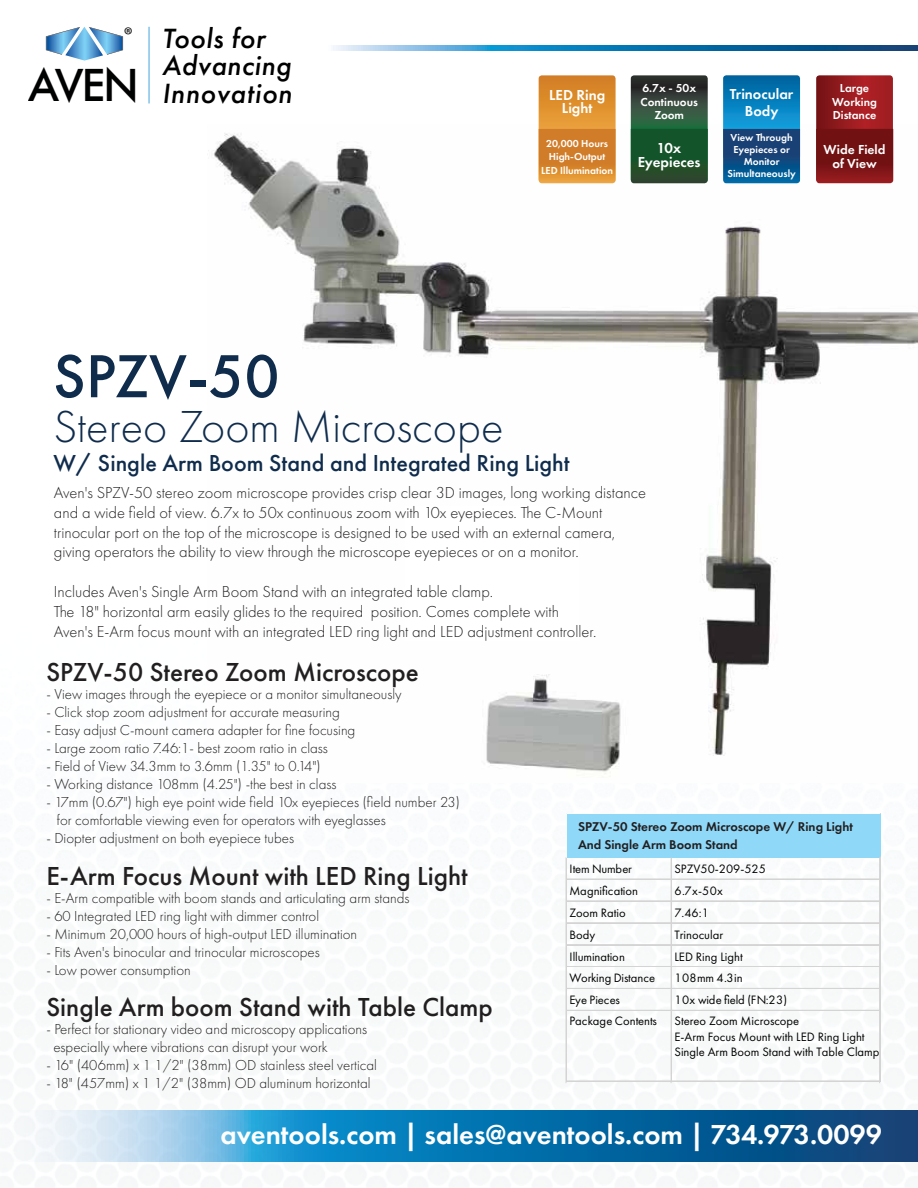
<style>
.page{position:relative;width:918px;height:1188px;background:#fff}
.page>*{position:absolute;margin:0;border:0;box-sizing:border-box;transform-origin:0 0}
.t1{font:500 63px "Futura PT";color:#0f2c4d}
.t2{font:300 46.5px "Futura PT";color:#0f2c4d}
.t3{font:italic 500 28.95px "Futura PT";letter-spacing:.02em;color:#000101}
.t4{font:600 28.5px "Futura PT";color:#fff}
.t5{font:500 27px "Futura PT";color:#221f20}
.t6{font:500 24px "Futura PT";color:#0f2c4d}
.t7{font:21.45px "Myriad Pro";color:#000101}
.t8{font:300 16.5px/19.8px "Futura PT";color:#221f20}
.t9{font:300 15px/18px "Futura PT";color:#221f20}
.t10{font:600 15px/13.5px "Futura PT";color:#fff;text-align:center}
.t11{font:600 13.5px/13.5px "Futura PT";color:#fff;text-align:center}
.t12{font:600 13.2px/17.5px "Futura PT";color:#221f20}
.t13{font:12.6px/15.1px "Futura PT";color:#010101}
.t14{font:600 12px/13.5px "Futura PT";color:#fff;text-align:center}
.t15{font:600 10.5px/12px "Futura PT";color:#fff;text-align:center}
.s1{font-style:normal;font-size:48.15px}
</style>
<div class="page">
<img style="left:35px;top:813px;width:883px;height:349px">
<img style="left:208px;top:125px;width:710px;height:631px">
<hr style="left:149px;top:27px;width:1px;height:76px;background:#43a7de">
<svg style="left:46px;top:27px;width:78px;height:34px"></svg>
<svg style="left:333px;top:46px;width:585px;height:4px;background:#2b81b6"></svg>
<svg style="left:16px;top:1110px;width:902px;height:51px;background:#3788b8"></svg>
<svg style="left:539px;top:75px;width:77px;height:108px;background:#da892e"></svg>
<svg style="left:631px;top:75px;width:77px;height:108px;background:#264d32"></svg>
<svg style="left:723px;top:75px;width:77px;height:108px;background:#0c669f"></svg>
<svg style="left:816px;top:75px;width:77px;height:108px;background:#89181b"></svg>
<div style="left:567px;top:814px;width:313px;height:44px;background:#8fd8f8"></div>
<hr style="left:566px;top:858px;width:1px;height:225px;background:#d4d4d4">
<hr style="left:671px;top:858px;width:1px;height:225px;background:#d4d4d4">
<hr style="left:879px;top:858px;width:1px;height:225px;background:#d4d4d4">
<hr style="left:880px;top:858px;width:1px;height:224px;background:#d4d4d4">
<hr style="left:566px;top:879px;width:314px;height:1px;background:#d4d4d4">
<hr style="left:566px;top:901px;width:314px;height:1px;background:#d4d4d4">
<hr style="left:566px;top:922px;width:314px;height:1px;background:#d4d4d4">
<hr style="left:566px;top:923px;width:314px;height:1px;background:#d4d4d4">
<hr style="left:566px;top:944px;width:314px;height:1px;background:#d4d4d4">
<hr style="left:566px;top:945px;width:314px;height:1px;background:#d4d4d4">
<hr style="left:566px;top:966px;width:314px;height:1px;background:#d4d4d4">
<hr style="left:566px;top:988px;width:314px;height:1px;background:#d4d4d4">
<hr style="left:566px;top:1010px;width:314px;height:1px;background:#d4d4d4">
<hr style="left:566px;top:1081px;width:314px;height:1px;background:#d4d4d4">
<div style="left:405px;top:506px;width:173px;height:134px;background:#fff"></div>
<img style="left:464px;top:674px;width:176px;height:103px">
<h3 class="t3" style="left:162px;top:20px;width:104px">Tools for</h3>
<h3 class="t3" style="left:162px;top:48px;width:131px">Advancing</h3>
<h3 class="t7" style="left:124px;top:22px;width:10px">®</h3>
<h3 class="t3" style="left:28px;top:75px;width:265px"><span class="s1">AVEN</span> Innovation</h3>
<p class="t10" style="left:549px;top:88px;width:58px">LED Ring<br>Light</p>
<p class="t14" style="left:640px;top:82px;width:59px">6.7x - 50x<br>Continuous<br>Zoom</p>
<p class="t10" style="left:638px;top:141px;width:64px">10x<br>Eyepieces</p>
<p class="t15" style="left:541px;top:136px;width:74px;line-height:13.5px">20,000 Hours<br>High-Output<br>LED Illumination</p>
<p class="t10" style="left:730px;top:86px;width:65px;line-height:16.5px">Trinocular<br>Body</p>
<p class="t15" style="left:727px;top:132px;width:70px">View Through<br>Eyepieces or<br>Monitor<br>Simultaneously</p>
<p class="t14" style="left:832px;top:81px;width:46px">Large<br>Working<br>Distance</p>
<p class="t11" style="left:824px;top:143px;width:63px">Wide Field of View</p>
<h1 class="t1" style="left:53px;top:338px;width:228px">SPZV-50</h1>
<h2 class="t2" style="left:53px;top:400px;width:452px">Stereo Zoom Microscope</h2>
<h3 class="t6" style="left:53px;top:449px;width:518px">W/ Single Arm Boom Stand and Integrated Ring Light</h3>
<p class="t8" style="left:54px;top:483px;width:594px">Aven's SPZV-50 stereo zoom microscope provides crisp clear 3D images, long working distance and a wide field of view. 6.7x to 50x continuous zoom with 10x eyepieces. The C-Mount trinocular port on the top of the microscope is designed to be used with an external camera, giving operators the ability to view through the microscope eyepieces or on a monitor.</p>
<p class="t8" style="left:54px;top:582px;width:544px">Includes Aven's Single Arm Boom Stand with an integrated table clamp.<br>The 18" horizontal arm easily glides to the required position. Comes complete with<br>Aven's E-Arm focus mount with an integrated LED ring light and LED adjustment controller.</p>
<h3 class="t5" style="left:46px;top:656px;width:374px">SPZV-50 Stereo Zoom Microscope</h3>
<p class="t9" style="left:46px;top:685px;width:357px">- View images through the eyepiece or a monitor simultaneously</p>
<p class="t9" style="left:46px;top:703px;width:295px">- Click stop zoom adjustment for accurate measuring</p>
<p class="t9" style="left:46px;top:721px;width:311px">- Easy adjust C-mount camera adapter for fine focusing</p>
<p class="t9" style="left:46px;top:739px;width:283px">- Large zoom ratio 7.46:1- best zoom ratio in class</p>
<p class="t9" style="left:46px;top:757px;width:276px">- Field of View 34.3mm to 3.6mm (1.35" to 0.14")</p>
<p class="t9" style="left:46px;top:775px;width:292px">- Working distance 108mm (4.25") -the best in class</p>
<p class="t9" style="left:57px;top:793px;width:405px;text-indent:-10px">- 17mm (0.67") high eye point wide field 10x eyepieces (field number 23) for comfortable viewing even for operators with eyeglasses</p>
<p class="t9" style="left:46px;top:829px;width:249px">- Diopter adjustment on both eyepiece tubes</p>
<h3 class="t5" style="left:46px;top:859px;width:423px">E-Arm Focus Mount with LED Ring Light</h3>
<p class="t9" style="left:46px;top:889px;width:365px">- E-Arm compatible with boom stands and articulating arm stands</p>
<p class="t9" style="left:46px;top:907px;width:274px">- 60 Integrated LED ring light with dimmer control</p>
<p class="t9" style="left:46px;top:925px;width:312px">- Minimum 20,000 hours of high-output LED illumination</p>
<p class="t9" style="left:46px;top:943px;width:275px">- Fits Aven's binocular and trinocular microscopes</p>
<p class="t9" style="left:46px;top:961px;width:146px">- Low power consumption</p>
<h3 class="t5" style="left:46px;top:991px;width:448px">Single Arm boom Stand with Table Clamp</h3>
<p class="t9" style="left:53px;top:1020px;width:315px;text-indent:-7px">- Perfect for stationary video and microscopy applications especially where vibrations can disrupt your work</p>
<p class="t9" style="left:46px;top:1056px;width:332px">- 16" (406mm) x 1 1/2" (38mm) OD stainless steel vertical</p>
<p class="t9" style="left:46px;top:1074px;width:326px">- 18" (457mm) x 1 1/2" (38mm) OD aluminum horizontal</p>
<p class="t12" style="left:578px;top:818px;width:277px">SPZV-50 Stereo Zoom Microscope W/ Ring Light<br>And Single Arm Boom Stand</p>
<p class="t13" style="left:569px;top:861px;width:64px">Item Number</p>
<p class="t13" style="left:674px;top:861px;width:93px">SPZV50-209-525</p>
<p class="t13" style="left:569px;top:883px;width:70px">Magnification</p>
<p class="t13" style="left:674px;top:883px;width:50px">6.7x-50x</p>
<p class="t13" style="left:569px;top:905px;width:58px">Zoom Ratio</p>
<p class="t13" style="left:674px;top:905px;width:36px">7.46:1</p>
<p class="t13" style="left:569px;top:927px;width:27px">Body</p>
<p class="t13" style="left:674px;top:927px;width:50px">Trinocular</p>
<p class="t13" style="left:569px;top:949px;width:57px">Illumination</p>
<p class="t13" style="left:674px;top:949px;width:70px">LED Ring Light</p>
<p class="t13" style="left:569px;top:971px;width:88px">Working Distance</p>
<p class="t13" style="left:674px;top:971px;width:70px">108mm 4.3in</p>
<p class="t13" style="left:569px;top:993px;width:52px">Eye Pieces</p>
<p class="t13" style="left:674px;top:993px;width:114px">10x wide field (FN:23)</p>
<p class="t13" style="left:569px;top:1014px;width:89px">Package Contents</p>
<p class="t13" style="left:674px;top:1014px;width:207px">Stereo Zoom Microscope<br>E-Arm Focus Mount with LED Ring Light<br>Single Arm Boom Stand with Table Clamp</p>
<h3 class="t4" style="left:221px;top:1116px;width:663px">aventools.com | sales@aventools.com | 734.973.0099</h3>
</div>
